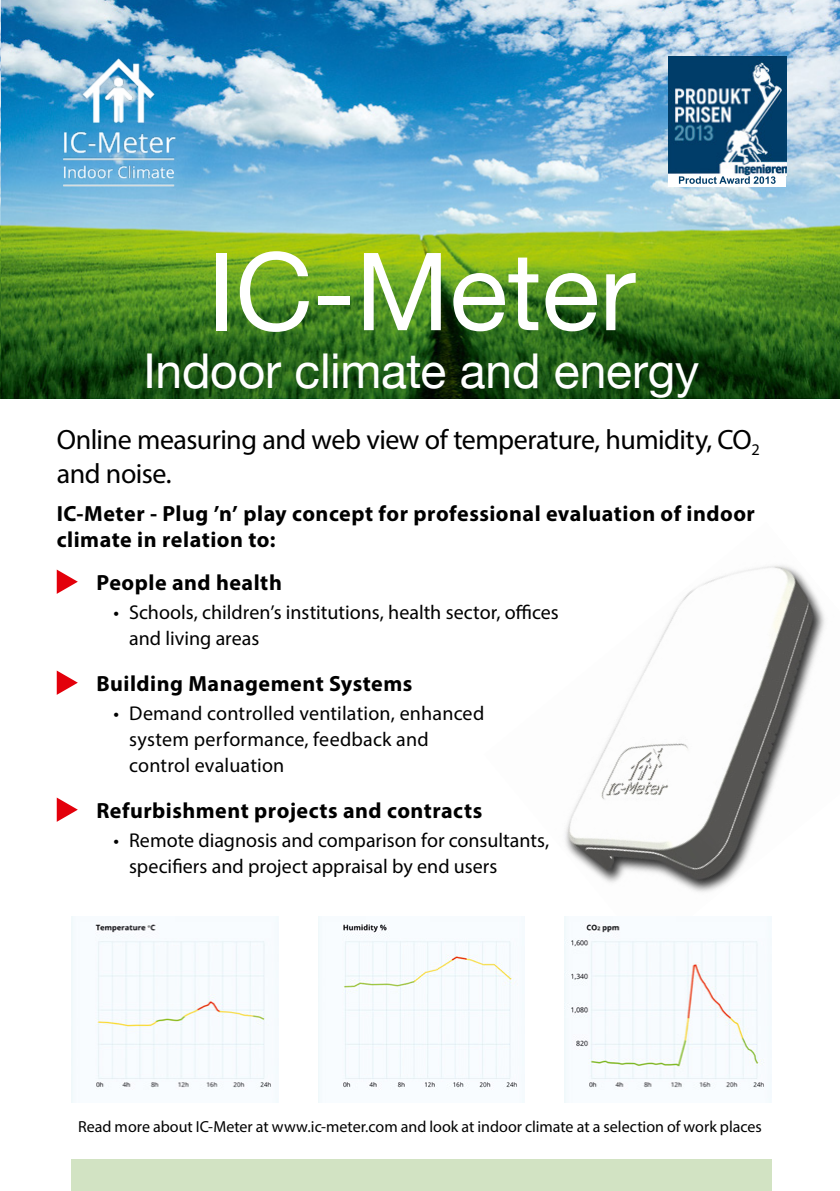
<style>
.page{position:relative;width:840px;height:1191px;background:#fff}
.page>*{position:absolute;margin:0;border:0;box-sizing:border-box;transform-origin:0 0}
.t1{font:108px "Helvetica Neue";color:#fff}
.t2{font:48px "Helvetica Neue";letter-spacing:-.005em;color:#fff}
.t3{font:28px/33.6px "Myriad Pro";letter-spacing:-.02em;color:#000}
.t4{font:700 22px/26.4px "Myriad Pro";letter-spacing:.02em;color:#000}
.t5{font:20px/26.4px "Myriad Pro";color:#000}
.t6{font:16px "Myriad Pro";color:#000}
</style>
<div class="page">
<img style="left:524px;top:565px;width:301px;height:387px">
<img style="left:0;top:0;width:839px;height:398px">
<img style="left:60px;top:51px;width:119px;height:139px">
<img style="left:564px;top:916px;width:206px;height:186px">
<img style="left:318px;top:916px;width:206px;height:186px">
<img style="left:72px;top:916px;width:206px;height:186px">
<div style="left:667px;top:57px;width:118px;height:130px;background:#fff"></div>
<img style="left:667px;top:57px;width:118px;height:118px">
<svg style="left:678px;top:176px;width:97px;height:8px"></svg>
<div style="left:71px;top:1159px;width:700px;height:32px;background:#d2e3c3"></div>
<svg style="left:57px;top:569px;width:21px;height:25px"></svg>
<svg style="left:57px;top:670px;width:21px;height:25px"></svg>
<svg style="left:57px;top:797px;width:21px;height:25px"></svg>
<h1 class="t1" style="left:207px;top:214px;width:430px">IC-Meter</h1>
<h2 class="t2" style="left:143px;top:336px;width:557px">Indoor climate and energy</h2>
<h3 class="t3" style="left:57px;top:422px;width:704px">Online measuring and web view of temperature, humidity, CO<sub>2 </sub>and noise.</h3>
<p class="t4" style="left:57px;top:499px;width:699px">IC-Meter - Plug ’n’ play concept for professional evaluation of indoor climate in relation to:</p>
<p class="t4" style="left:96px;top:568px;width:187px">People and health</p>
<p class="t5" style="left:129px;top:598px;width:431px;text-indent:-16px">• Schools, children’s institutions, health sector, offices and living areas</p>
<p class="t4" style="left:96px;top:669px;width:317px">Building Management Systems</p>
<p class="t5" style="left:129px;top:699px;width:356px;text-indent:-16px">• Demand controlled ventilation, enhanced system performance, feedback and control evaluation</p>
<p class="t4" style="left:96px;top:796px;width:387px">Refurbishment projects and contracts</p>
<p class="t5" style="left:129px;top:826px;width:421px;text-indent:-16px">• Remote diagnosis and comparison for consultants, specifiers and project appraisal by end users</p>
<p class="t6" style="left:78px;top:1116px;width:684px">Read more about IC-Meter at www.ic-meter.com and look at indoor climate at a selection of work places</p>
</div>
